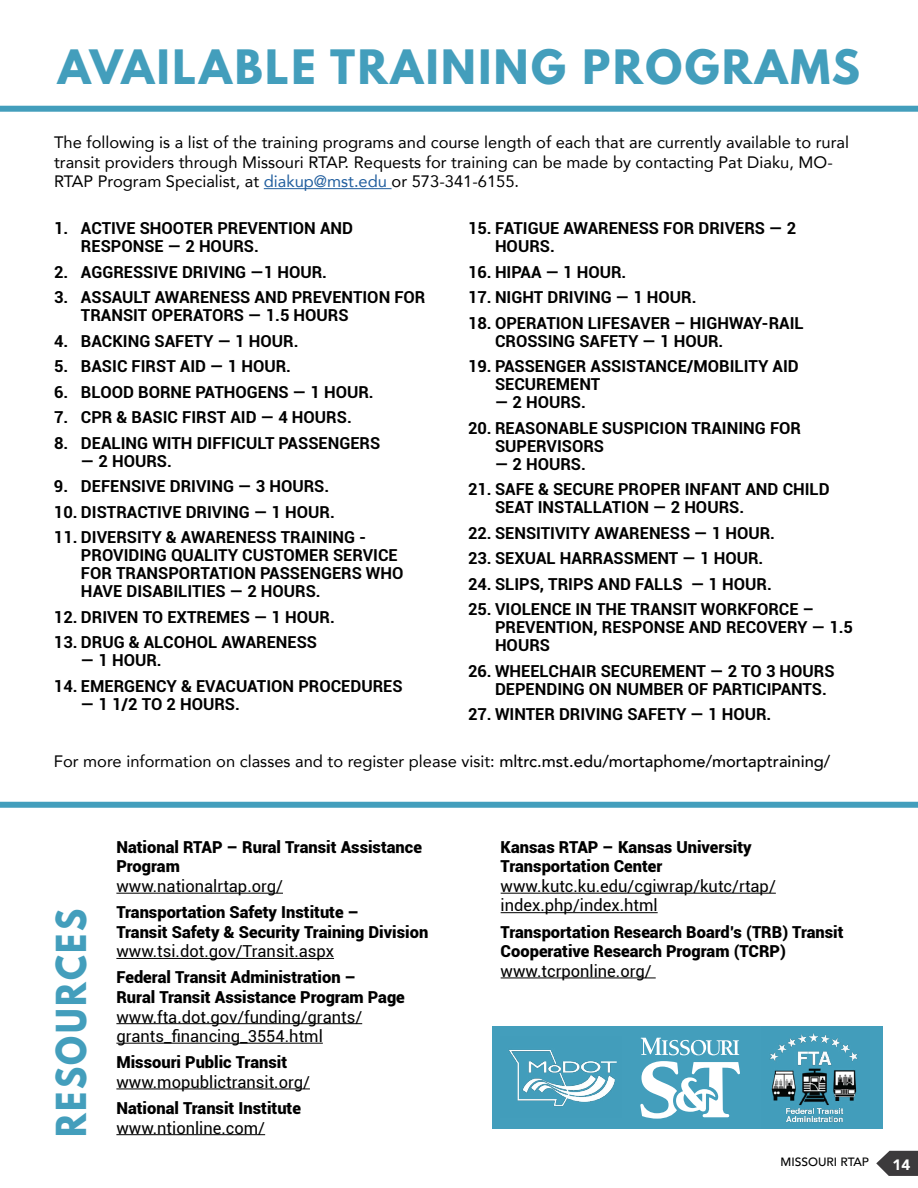
<style>
.page{position:relative;width:918px;height:1188px;background:#fff}
.page>*{position:absolute;margin:0;border:0;box-sizing:border-box;transform-origin:0 0}
.t1{font:700 42px "League Spartan";letter-spacing:.06em;color:#439ebc}
.t2{font:700 36.6px "League Spartan";letter-spacing:.075em;color:#439ebc;scale:.9 1}
.t3{font:700 16.5px/18px "Roboto";color:#000}
.t4{font:900 16.5px/19.5px "Roboto";color:#000}
.t5{font:16.5px/19.8px "Avenir";color:#000}
.t6{font:16.5px/19.5px "Roboto";color:#000}
.t7{font:900 15px "Avenir";color:#fff}
.t8{font:500 12px "Avenir";color:#000}
.s1{color:#215e9e}
.s2{font-weight:500}
</style>
<div class="page">
<svg style="left:876px;top:1151px;width:42px;height:25px"></svg>
<hr style="left:264px;top:188px;width:128px;height:1px;background:#215e9e">
<div style="left:0;top:106px;width:918px;height:6px;background:#439ebc"></div>
<div style="left:0;top:802px;width:918px;height:6px;background:#439ebc"></div>
<hr style="left:116px;top:893px;width:167px;height:1px;background:#000">
<hr style="left:116px;top:958px;width:218px;height:1px;background:#000">
<hr style="left:116px;top:1023px;width:246px;height:1px;background:#000">
<hr style="left:116px;top:1043px;width:207px;height:1px;background:#000">
<hr style="left:116px;top:1089px;width:194px;height:1px;background:#000">
<hr style="left:116px;top:1134px;width:149px;height:1px;background:#000">
<hr style="left:501px;top:893px;width:275px;height:1px;background:#000">
<hr style="left:501px;top:912px;width:157px;height:1px;background:#000">
<hr style="left:501px;top:978px;width:155px;height:1px;background:#000">
<div style="left:492px;top:1026px;width:391px;height:102px;background:#439ebc"></div>
<img style="left:509px;top:1050px;width:108px;height:57px">
<svg style="left:641px;top:1038px;width:98px;height:17px"></svg>
<svg style="left:640px;top:1061px;width:100px;height:58px"></svg>
<img style="left:770px;top:1033px;width:88px;height:90px">
<h1 class="t1" style="left:58px;top:34px;width:804px">AVAILABLE TRAINING PROGRAMS</h1>
<p class="t5" style="left:54px;top:132px;width:796px">The following is a list of the training programs and course length of each that are currently available to rural transit providers through Missouri RTAP. Requests for training can be made by contacting Pat Diaku, MO-<br>RTAP Program Specialist, at <span class="s1">diakup@mst.edu</span> or 573-341-6155.</p>
<p class="t3" style="left:81px;top:219px;width:274px;text-indent:-27px">1. ACTIVE SHOOTER PREVENTION AND<br>RESPONSE — 2 HOURS.</p>
<p class="t3" style="left:54px;top:262px;width:275px">2. AGGRESSIVE DRIVING —1 HOUR.</p>
<p class="t3" style="left:81px;top:288px;width:346px;text-indent:-27px">3. ASSAULT AWARENESS AND PREVENTION FOR<br>TRANSIT OPERATORS — 1.5 HOURS</p>
<p class="t3" style="left:54px;top:331px;width:246px">4. BACKING SAFETY — 1 HOUR.</p>
<p class="t3" style="left:54px;top:357px;width:239px">5. BASIC FIRST AID — 1 HOUR.</p>
<p class="t3" style="left:54px;top:382px;width:321px">6. BLOOD BORNE PATHOGENS — 1 HOUR.</p>
<p class="t3" style="left:54px;top:408px;width:299px">7. CPR &amp; BASIC FIRST AID — 4 HOURS.</p>
<p class="t3" style="left:54px;top:433px;width:328px">8. DEALING WITH DIFFICULT PASSENGERS</p>
<p class="t3" style="left:81px;top:451px;width:92px">— 2 HOURS.</p>
<p class="t3" style="left:54px;top:477px;width:277px">9. DEFENSIVE DRIVING — 3 HOURS.</p>
<p class="t3" style="left:54px;top:502px;width:282px">10. DISTRACTIVE DRIVING — 1 HOUR.</p>
<p class="t3" style="left:81px;top:528px;width:324px;text-indent:-27px">11. DIVERSITY &amp; AWARENESS TRAINING - PROVIDING QUALITY CUSTOMER SERVICE FOR TRANSPORTATION PASSENGERS WHO HAVE DISABILITIES — 2 HOURS.</p>
<p class="t3" style="left:54px;top:607px;width:282px">12. DRIVEN TO EXTREMES — 1 HOUR.</p>
<p class="t3" style="left:54px;top:633px;width:265px">13. DRUG &amp; ALCOHOL AWARENESS</p>
<p class="t3" style="left:81px;top:651px;width:82px">— 1 HOUR.</p>
<p class="t3" style="left:54px;top:676px;width:350px">14. EMERGENCY &amp; EVACUATION PROCEDURES</p>
<p class="t3" style="left:81px;top:694px;width:160px">— 1 1/2 TO 2 HOURS.</p>
<p class="t3" style="left:495px;top:219px;width:303px;text-indent:-27px">15. FATIGUE AWARENESS FOR DRIVERS — 2<br>HOURS.</p>
<p class="t3" style="left:468px;top:262px;width:160px">16. HIPAA — 1 HOUR.</p>
<p class="t3" style="left:468px;top:288px;width:230px">17. NIGHT DRIVING — 1 HOUR.</p>
<p class="t3" style="left:495px;top:313px;width:310px;text-indent:-27px">18. OPERATION LIFESAVER – HIGHWAY-RAIL<br>CROSSING SAFETY — 1 HOUR.</p>
<p class="t3" style="left:495px;top:357px;width:305px;text-indent:-27px">19. PASSENGER ASSISTANCE/MOBILITY AID<br>SECUREMENT</p>
<p class="t3" style="left:495px;top:393px;width:92px">— 2 HOURS.</p>
<p class="t3" style="left:495px;top:418px;width:308px;text-indent:-27px">20. REASONABLE SUSPICION TRAINING FOR<br>SUPERVISORS</p>
<p class="t3" style="left:495px;top:454px;width:92px">— 2 HOURS.</p>
<p class="t3" style="left:495px;top:480px;width:336px;text-indent:-27px">21. SAFE &amp; SECURE PROPER INFANT AND CHILD<br>SEAT INSTALLATION — 2 HOURS.</p>
<p class="t3" style="left:468px;top:523px;width:309px">22. SENSITIVITY AWARENESS — 1 HOUR.</p>
<p class="t3" style="left:468px;top:549px;width:297px">23. SEXUAL HARRASSMENT — 1 HOUR.</p>
<p class="t3" style="left:468px;top:574px;width:305px">24. SLIPS, TRIPS AND FALLS — 1 HOUR.</p>
<p class="t3" style="left:495px;top:600px;width:360px;text-indent:-27px">25. VIOLENCE IN THE TRANSIT WORKFORCE –<br>PREVENTION, RESPONSE AND RECOVERY — 1.5<br>HOURS</p>
<p class="t3" style="left:495px;top:661px;width:341px;text-indent:-27px">26. WHEELCHAIR SECUREMENT — 2 TO 3 HOURS<br>DEPENDING ON NUMBER OF PARTICIPANTS.</p>
<p class="t3" style="left:468px;top:705px;width:305px">27. WINTER DRIVING SAFETY — 1 HOUR.</p>
<p class="t5" style="left:54px;top:750px;width:778px">For more information on classes and to register please visit: <span class="s2">mltrc.mst.edu/mortaphome/mortaptraining/</span></p>
<h2 class="t2" style="left:43px;top:1137px;width:255px;rotate:-90deg">RESOURCES</h2>
<p class="t4" style="left:116px;top:837px;width:307px">National RTAP – Rural Transit Assistance<br>Program</p>
<p class="t6" style="left:116px;top:876px;width:168px">www.nationalrtap.org/</p>
<p class="t4" style="left:116px;top:902px;width:313px">Transportation Safety Institute –<br>Transit Safety &amp; Security Training Division</p>
<p class="t6" style="left:116px;top:941px;width:219px">www.tsi.dot.gov/Transit.aspx</p>
<p class="t4" style="left:116px;top:967px;width:290px">Federal Transit Administration –<br>Rural Transit Assistance Program Page</p>
<p class="t6" style="left:116px;top:1006px;width:247px">www.fta.dot.gov/funding/grants/ grants_financing_3554.html</p>
<p class="t4" style="left:116px;top:1052px;width:172px">Missouri Public Transit</p>
<p class="t6" style="left:116px;top:1072px;width:195px">www.mopublictransit.org/</p>
<p class="t4" style="left:116px;top:1098px;width:186px">National Transit Institute</p>
<p class="t6" style="left:116px;top:1117px;width:150px">www.ntionline.com/</p>
<p class="t4" style="left:501px;top:837px;width:253px">Kansas RTAP – Kansas University<br>Transportation Center</p>
<p class="t6" style="left:501px;top:876px;width:277px">www.kutc.ku.edu/cgiwrap/kutc/rtap/ index.php/index.html</p>
<p class="t4" style="left:501px;top:921px;width:344px">Transportation Research Board’s (TRB) Transit<br>Cooperative Research Program (TCRP)</p>
<p class="t6" style="left:501px;top:961px;width:152px">www.tcrponline.org/</p>
<p class="t8" style="left:781px;top:1151px;width:90px">MISSOURI RTAP</p>
<p class="t7" style="left:892px;top:1151px;width:19px">14</p>
</div>
